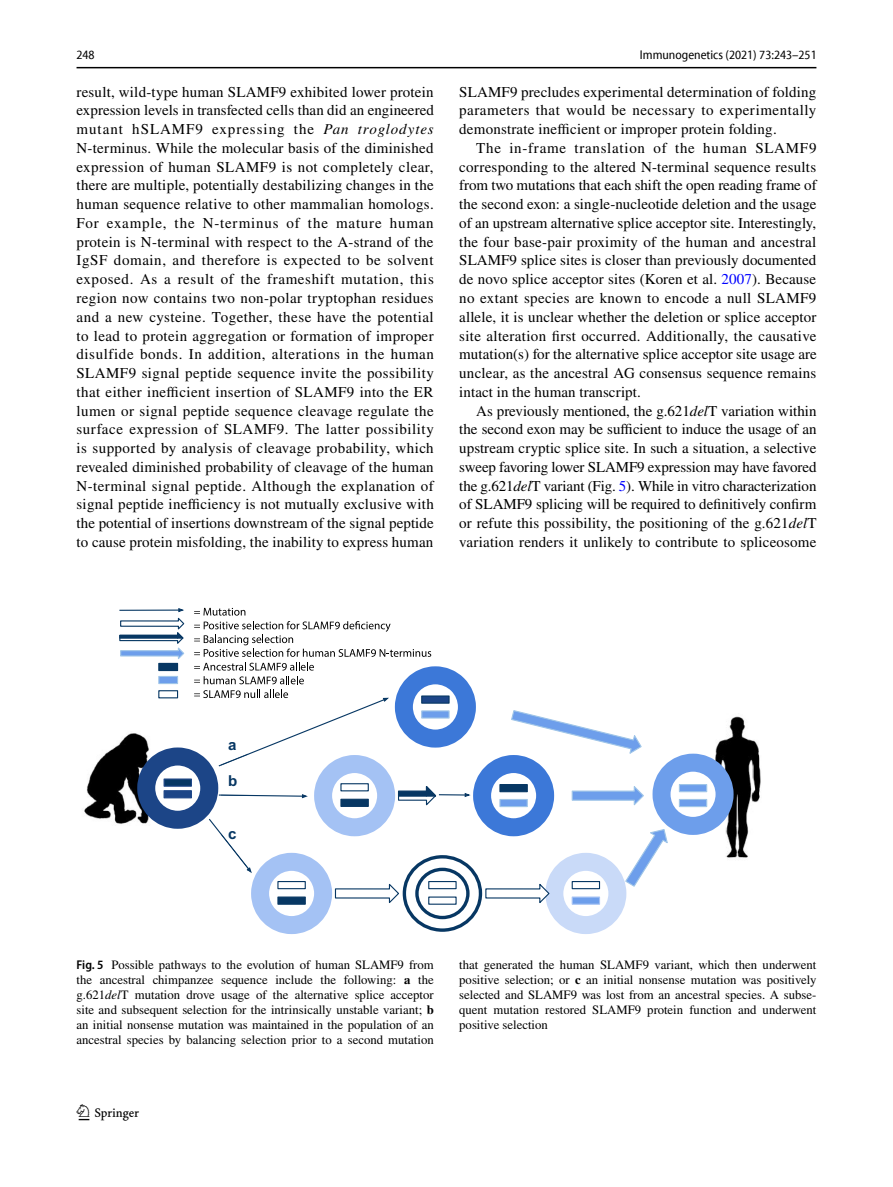
<style>
.page{position:relative;width:893px;height:1187px;background:#fff}
.page>*{position:absolute;margin:0;border:0;box-sizing:border-box;transform-origin:0 0}
.t1{font:22.5px "Springnew Regular 2";color:#000}
.t2{font:700 15.15px "Arial";color:#073763}
.t3{font:15px/18.8px "STIX";letter-spacing:.01em;color:#000;text-align:justify}
.t4{font:12.75px/15px "STIX";color:#000;text-align:justify}
.t5{font:semi-condensed 12.75px "Myriad Pro Unic";color:#000}
.s1{font-style:italic}
.s2{color:#00f}
.s3{font-family:"Myriad Pro";font-weight:600;font-stretch:semi-condensed}
.s4{font-weight:700}
</style>
<div class="page">
<hr style="left:77px;top:67px;width:739px;height:1px;background:#000">
<img style="left:84px;top:744px;width:35px;height:80px">
<svg style="left:119px;top:608px;width:642px;height:326px"></svg>
<p class="t5" style="left:77px;top:50px;width:20px">248</p>
<p class="t5" style="left:640px;top:50px;width:178px">Immunogenetics (2021) 73:243–251</p>
<p class="t3" style="left:77px;top:83px;width:359px">result, wild-type human SLAMF9 exhibited lower protein expression levels in transfected cells than did an engineered mutant hSLAMF9 expressing the <span class="s1">Pan troglodytes </span>N-terminus. While the molecular basis of the diminished expression of human SLAMF9 is not completely clear, there are multiple, potentially destabilizing changes in the human sequence relative to other mammalian homologs.<br>For example, the N-terminus of the mature human protein is N-terminal with respect to the A-strand of the IgSF domain, and therefore is expected to be solvent exposed. As a result of the frameshift mutation, this region now contains two non-polar tryptophan residues and a new cysteine. Together, these have the potential to lead to protein aggregation or formation of improper disulfide bonds. In addition, alterations in the human SLAMF9 signal peptide sequence invite the possibility that either inefficient insertion of SLAMF9 into the ER lumen or signal peptide sequence cleavage regulate the surface expression of SLAMF9. The latter possibility is supported by analysis of cleavage probability, which revealed diminished probability of cleavage of the human N-terminal signal peptide. Although the explanation of signal peptide inefficiency is not mutually exclusive with the potential of insertions downstream of the signal peptide to cause protein misfolding, the inability to express human</p>
<p class="t3" style="left:459px;top:83px;width:359px">SLAMF9 precludes experimental determination of folding parameters that would be necessary to experimentally demonstrate inefficient or improper protein folding.</p>
<p class="t3" style="left:459px;top:139px;width:359px;text-indent:17px">The in-frame translation of the human SLAMF9 corresponding to the altered N-terminal sequence results from two mutations that each shift the open reading frame of the second exon: a single-nucleotide deletion and the usage of an upstream alternative splice acceptor site. Interestingly, the four base-pair proximity of the human and ancestral SLAMF9 splice sites is closer than previously documented de novo splice acceptor sites (Koren et al. <span class="s2">2007</span>). Because no extant species are known to encode a null SLAMF9 allele, it is unclear whether the deletion or splice acceptor site alteration first occurred. Additionally, the causative mutation(s) for the alternative splice acceptor site usage are unclear, as the ancestral AG consensus sequence remains intact in the human transcript.</p>
<p class="t3" style="left:459px;top:402px;width:359px;text-indent:17px">As previously mentioned, the g.621<span class="s1">del</span>T variation within the second exon may be sufficient to induce the usage of an upstream cryptic splice site. In such a situation, a selective sweep favoring lower SLAMF9 expression may have favored the g.621<span class="s1">del</span>T variant (Fig. <span class="s2">5</span>). While in vitro characterization of SLAMF9 splicing will be required to definitively confirm or refute this possibility, the positioning of the g.621<span class="s1">del</span>T variation renders it unlikely to contribute to spliceosome</p>
<p class="t2" style="left:228px;top:734px;width:10px">a</p>
<p class="t2" style="left:228px;top:770px;width:11px">b</p>
<p class="t2" style="left:228px;top:823px;width:10px">c</p>
<p class="t4" style="left:77px;top:958px;width:359px"><span class="s3">Fig. 5</span> Possible pathways to the evolution of human SLAMF9 from the ancestral chimpanzee sequence include the following: <span class="s4">a</span> the g.621<span class="s1">del</span>T mutation drove usage of the alternative splice acceptor site and subsequent selection for the intrinsically unstable variant; <span class="s4">b </span>an initial nonsense mutation was maintained in the population of an ancestral species by balancing selection prior to a second mutation</p>
<p class="t4" style="left:459px;top:958px;width:359px">that generated the human SLAMF9 variant, which then underwent positive selection; or <span class="s4">c</span> an initial nonsense mutation was positively selected and SLAMF9 was lost from an ancestral species. A subse&shy;quent mutation restored SLAMF9 protein function and underwent positive selection</p>
<h1 class="t1" style="left:79px;top:1104px;width:62px">1 3</h1>
</div>
